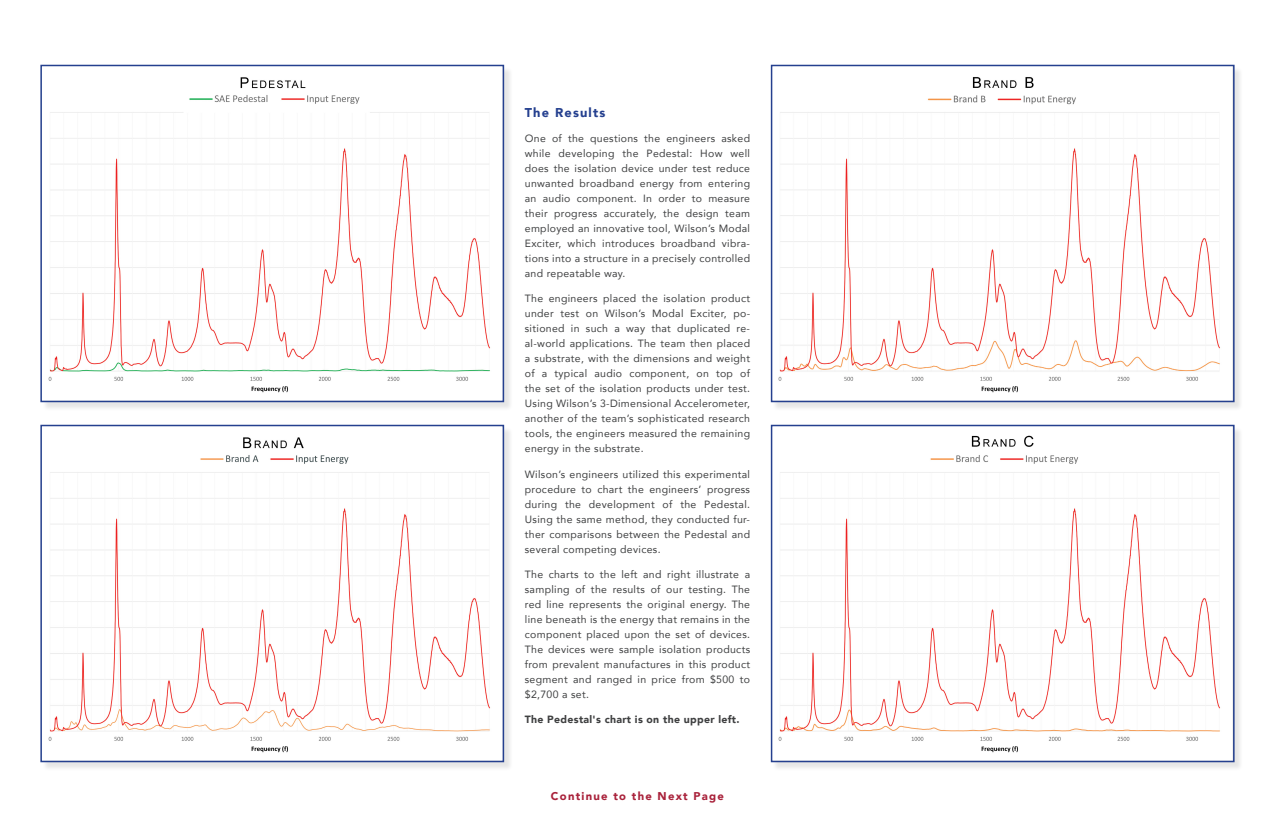
<style>
.page{position:relative;width:1275px;height:827px;background:#fff}
.page>*{position:absolute;margin:0;border:0;box-sizing:border-box;transform-origin:0 0}
.t1{font:900 12.75px "Avenir";letter-spacing:.09em;color:#25408f}
.t2{font:900 11.25px "Avenir";letter-spacing:.11em;color:#a9223b}
.t3{font:10.5px/15px "Avenir";letter-spacing:.03em;color:#3f4041;text-align:justify}
.t4{font:900 10.5px "Avenir";letter-spacing:.03em;color:#3f4041}
</style>
<div class="page">
<div style="left:772px;top:426px;width:471px;height:345px;background:#000;opacity:.1"></div>
<img style="left:773px;top:427px;width:458px;height:332px">
<div style="left:770px;top:424px;width:464px;height:338px;border:2px solid #25408f"></div>
<div style="left:41px;top:66px;width:472px;height:345px;background:#000;opacity:.1"></div>
<img style="left:43px;top:68px;width:458px;height:331px">
<div style="left:40px;top:65px;width:464px;height:337px;border:2px solid #25408f"></div>
<div style="left:772px;top:66px;width:471px;height:345px;background:#000;opacity:.1"></div>
<img style="left:773px;top:68px;width:458px;height:331px">
<div style="left:770px;top:65px;width:464px;height:337px;border:2px solid #25408f"></div>
<div style="left:41px;top:426px;width:472px;height:345px;background:#000;opacity:.1"></div>
<img style="left:43px;top:427px;width:458px;height:332px">
<div style="left:40px;top:424px;width:464px;height:338px;border:2px solid #25408f"></div>
<p class="t1" style="left:525px;top:101px;width:82px">The Results</p>
<p class="t3" style="left:525px;top:130px;width:227px">One of the questions the engineers asked while developing the Pedestal: How well does the isolation device under test reduce unwanted broadband energy from entering an audio component. In order to measure their progress accurately, the design team employed an innovative tool, Wilson’s Modal Exciter, which introduces broadband vibra&shy;tions into a structure in a precisely controlled and repeatable way.</p>
<p class="t3" style="left:525px;top:291px;width:227px">The engineers placed the isolation product under test on Wilson’s Modal Exciter, po&shy;sitioned in such a way that duplicated re&shy;al-world applications. The team then placed a substrate, with the dimensions and weight of a typical audio component, on top of the set of the isolation products under test.<br>Using Wilson’s 3-Dimensional Accelerometer, another of the team’s sophisticated research tools, the engineers measured the remaining energy in the substrate.</p>
<p class="t3" style="left:525px;top:466px;width:227px">Wilson’s engineers utilized this experimental procedure to chart the engineers’ progress during the development of the Pedestal.<br>Using the same method, they conducted fur&shy;ther comparisons between the Pedestal and several competing devices.</p>
<p class="t3" style="left:525px;top:566px;width:227px">The charts to the left and right illustrate a sampling of the results of our testing. The red line represents the original energy. The line beneath is the energy that remains in the component placed upon the set of devices.<br>The devices were sample isolation products from prevalent manufactures in this product segment and ranged in price from $500 to $2,700 a set.</p>
<p class="t4" style="left:525px;top:710px;width:216px">The Pedestal's chart is on the upper left.</p>
<p class="t2" style="left:551px;top:786px;width:174px">Continue to the Next Page</p>
</div>
